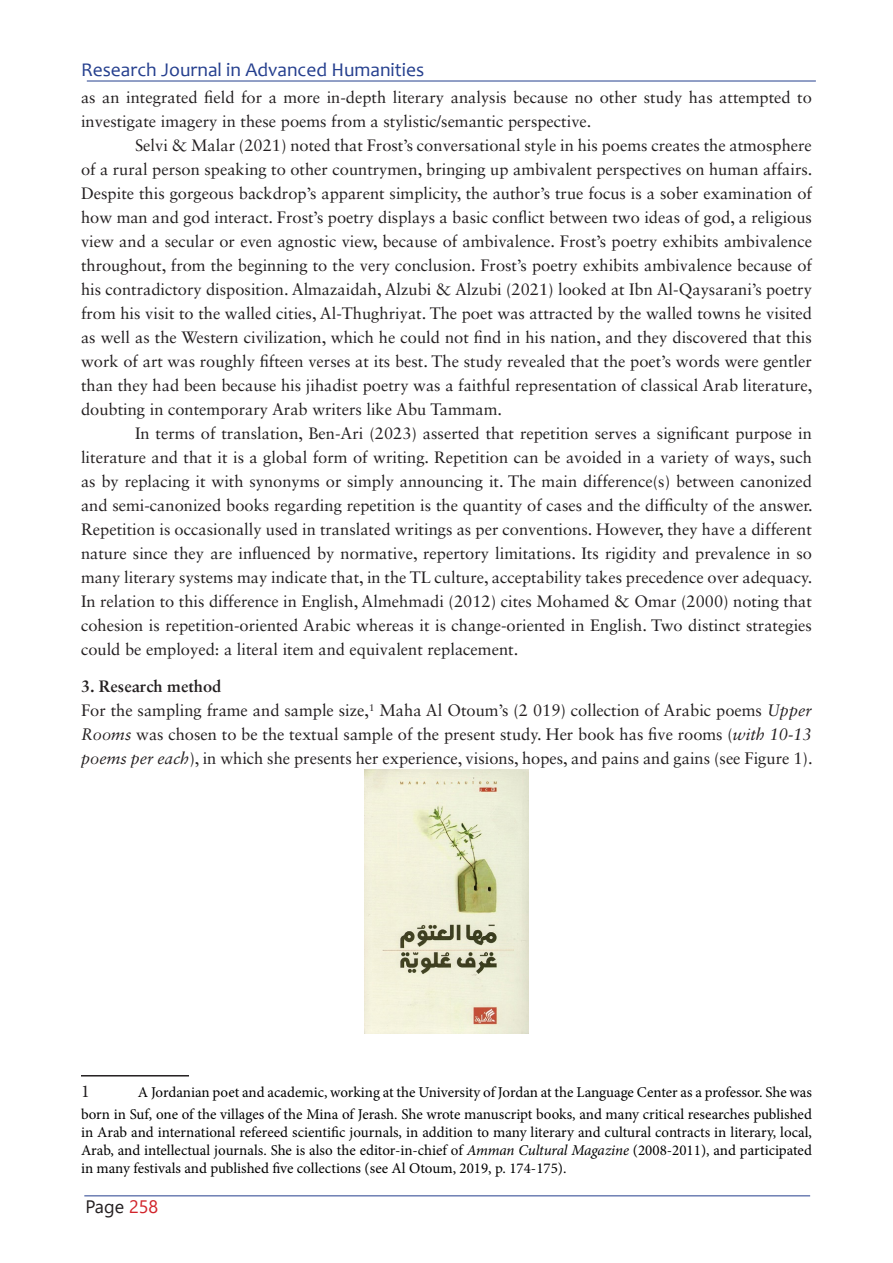
<style>
.page{position:relative;width:893px;height:1263px;background:#fff}
.page>*{position:absolute;margin:0;border:0;box-sizing:border-box;transform-origin:0 0}
.t1{font:19.5px "Candara";color:#253f8e}
.t2{font:18px "Segoe UI";color:#231f20}
.t3{font:18px "Minion Pro";color:#231f20}
.t4{font:16.65px/24px "Sabon LT Std";color:#231f20;text-align:justify}
.t5{font:16.5px/24px "Sabon LT Std";color:#231f20;text-align:justify}
.t6{font:700 16.5px "Sabon LT Std";color:#231f20}
.t7{font:15px/18px "Minion Pro";letter-spacing:-.005em;color:#000;text-align:right}
.s1{font-size:16.5px}
.s2{font-style:italic}
.s3{color:#d1232a}
</style>
<div class="page">
<hr style="left:84px;top:1195px;width:726px;height:1px;background:#253f8e">
<hr style="left:87px;top:81px;width:729px;height:1px;background:#253f8e">
<hr style="left:81px;top:1075px;width:108px;height:1px;background:#231f20">
<img style="left:364px;top:770px;width:165px;height:264px">
<p class="t1" style="left:81px;top:57px;width:345px">Research Journal in Advanced Humanities</p>
<p class="t5" style="left:81px;top:85px;width:732px">as an integrated field for a more in-depth literary analysis because no other study has attempted to investigate imagery in these poems from a stylistic/semantic perspective.</p>
<p class="t5" style="left:81px;top:133px;width:733px;text-indent:54px">Selvi &amp; Malar (2021) noted that Frost’s conversational style in his poems creates the atmosphere of a rural person speaking to other countrymen, bringing up ambivalent perspectives on human affairs.<br>Despite this gorgeous backdrop’s apparent simplicity, the author’s true focus is a sober examination of how man and god interact. Frost’s poetry displays a basic conflict between two ideas of god, a religious view and a secular or even agnostic view, because of ambivalence. Frost’s poetry exhibits ambivalence throughout, from the beginning to the very conclusion. Frost’s poetry exhibits ambivalence because of his contradictory disposition. Almazaidah, Alzubi &amp; Alzubi (2021) looked at Ibn Al-Qaysarani’s poetry from his visit to the walled cities, Al-Thughriyat. The poet was attracted by the walled towns he visited as well as the Western civilization, which he could not find in his nation, and they discovered that this work of art was roughly fifteen verses at its best. The study revealed that the poet’s words were gentler than they had been because his jihadist poetry was a faithful representation of classical Arab literature, doubting in contemporary Arab writers like Abu Tammam.</p>
<p class="t5" style="left:81px;top:421px;width:733px;text-indent:54px">In terms of translation, Ben-Ari (2023) asserted that repetition serves a significant purpose in literature and that it is a global form of writing. Repetition can be avoided in a variety of ways, such as by replacing it with synonyms or simply announcing it. The main difference(s) between canonized and semi-canonized books regarding repetition is the quantity of cases and the difficulty of the answer.<br>Repetition is occasionally used in translated writings as per conventions. However, they have a different nature since they are influenced by normative, repertory limitations. Its rigidity and prevalence in so many literary systems may indicate that, in the TL culture, acceptability takes precedence over adequacy.<br>In relation to this difference in English, Almehmadi (2012) cites Mohamed &amp; Omar (2000) noting that cohesion is repetition-oriented Arabic whereas it is change-oriented in English. Two distinct strategies could be employed: a literal item and equivalent replacement.</p>
<p class="t6" style="left:81px;top:676px;width:142px">3. Research method</p>
<p class="t4" style="left:81px;top:698px;width:733px"><span class="s1">F</span>or the sampling frame and sample size,<sup>1</sup> Maha Al Otoum’s (2 019) collection of Arabic poems <span class="s2">Upper Rooms</span> was chosen to be the textual sample of the present study. Her book has five rooms (<span class="s2">with 10-13 poems per each</span>), in which she presents her experience, visions, hopes, and pains and gains (see Figure 1).</p>
<p class="t3" style="left:81px;top:1079px;width:10px">1</p>
<p class="t7" style="left:81px;top:1082px;width:732px;line-height:21.6px">A Jordanian poet and academic, working at the University of Jordan at the Language Center as a professor. She was<br>born in Suf, one of the villages of the Mina of Jerash. She wrote manuscript books, and many critical researches published</p>
<p class="t7" style="left:81px;top:1123px;width:733px;text-align:justify">in Arab and international refereed scientific journals, in addition to many literary and cultural contracts in literary, local, Arab, and intellectual journals. She is also the editor-in-chief of <span class="s2">Amman Cultural Magazine</span> (2008-2011), and participated in many festivals and published five collections (see Al Otoum, 2019, p. 174-175).</p>
<p class="t2" style="left:86px;top:1190px;width:74px">Page <span class="s3">258</span></p>
</div>
